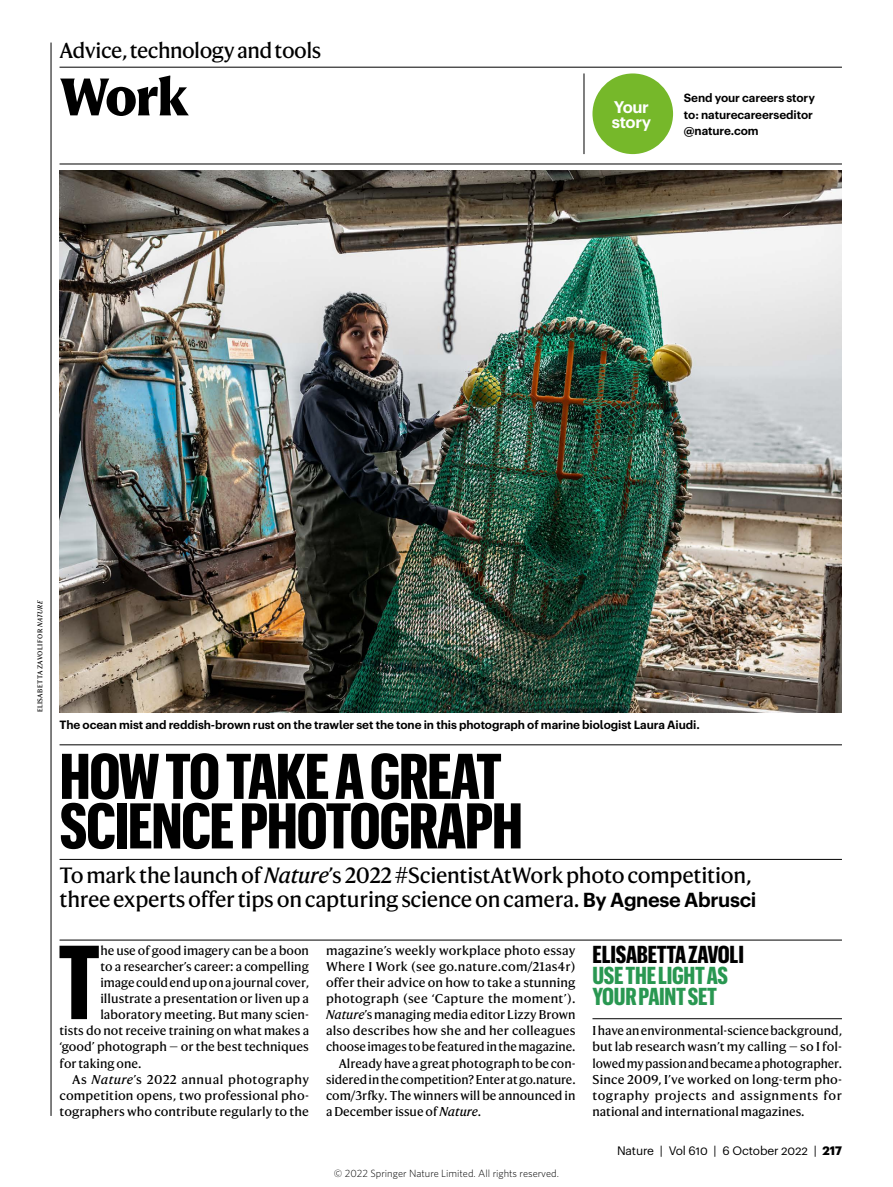
<style>
.page{position:relative;width:893px;height:1187px;background:#fff}
.page>*{position:absolute;margin:0;border:0;box-sizing:border-box;transform-origin:0 0}
.t1{font:700 102.6px "Graphik X Cond";color:#000}
.t2{font:700 63px/49.5px "Graphik X Cond";letter-spacing:-.02em;color:#000}
.t3{font:800 51px "Harding";color:#000}
.t4{font:700 24px/21px "Graphik X Cond";letter-spacing:-.01em;color:#299751}
.t5{font:700 24px "Graphik X Cond";letter-spacing:-.01em;color:#000}
.t6{font:21.3px/24.5px "Harding Text";letter-spacing:-.015em;color:#000}
.t7{font:21px "Harding Text";letter-spacing:-.025em;color:#000}
.t8{font:600 16.5px/15px "Graphik Naturel";letter-spacing:-.025em;color:#fff}
.t9{font:12.3px/16.2px "Harding Text";color:#000;text-align:justify}
.t10{font:12.3px "Harding Text";letter-spacing:.02em;color:#000}
.t11{font:12.3px "Harding Text";letter-spacing:.03em;color:#000}
.t12{font:12px "Graphik Naturel";letter-spacing:-.01em;color:#000}
.t13{font:600 11.7px/16.2px "Graphik Naturel";letter-spacing:-.005em;color:#000}
.t14{font:300 10.5px "Whitney";color:#000}
.t15{font:6.75px "Harding Text";letter-spacing:.05em;color:#000}
.s1{font-style:italic}
.s2{font-family:"Graphik Naturel";font-weight:600;font-size:19.8px}
.s3{font-weight:700}
</style>
<div class="page">
<hr style="left:60px;top:859px;width:782px;height:1px;background:#000">
<hr style="left:60px;top:939px;width:782px;height:1px;background:#000">
<img style="left:60px;top:170px;width:782px;height:542px">
<hr style="left:60px;top:744px;width:782px;height:1px;background:#000">
<hr style="left:592px;top:1018px;width:250px;height:1px;background:#000">
<hr style="left:51px;top:43px;width:1px;height:1072px;background:#000">
<hr style="left:60px;top:164px;width:782px;height:1px;background:#000">
<hr style="left:60px;top:67px;width:782px;height:1px;background:#000">
<div style="left:592px;top:73px;width:81px;height:81px;background:#76b82a;border-radius:50%"></div>
<hr style="left:584px;top:73px;width:1px;height:81px;background:#000">
<h3 class="t7" style="left:60px;top:37px;width:263px">Advice, technology and tools</h3>
<h3 class="t3" style="left:60px;top:65px;width:131px">Work</h3>
<h3 class="t8" style="left:612px;top:98px;width:41px">Your story</h3>
<p class="t13" style="left:684px;top:89px;width:133px">Send your careers story to: naturecareerseditor @nature.com</p>
<p class="t15" style="left:36px;top:712px;width:114px;rotate:-90deg">ELISABETTA ZAVOLI FOR <span class="s1">NATURE</span></p>
<p class="t13" style="left:60px;top:715px;width:642px">The ocean mist and reddish-brown rust on the trawler set the tone in this photograph of marine biologist Laura Aiudi.</p>
<h2 class="t2" style="left:60px;top:746px;width:465px">HOW TO TAKE A GREAT<br>SCIENCE PHOTOGRAPH</h2>
<h3 class="t6" style="left:60px;top:862px;width:698px">To mark the launch of <span class="s1">Nature</span>’s 2022 #ScientistAtWork photo competition, three experts offer tips on capturing science on camera. <span class="s2">By Agnese Abrusci</span></h3>
<p class="t9" style="left:326px;top:942px;width:251px">magazine’s weekly workplace photo essay</p>
<p class="t9" style="left:326px;top:958px;width:251px">Where I Work (see go.nature.com/21as4r)</p>
<p class="t9" style="left:326px;top:974px;width:251px">offer their advice on how to take a stunning</p>
<p class="t10" style="left:326px;top:991px;width:251px">photograph (see ‘Capture the moment’).</p>
<p class="t9" style="left:326px;top:1006px;width:251px"><span class="s1">Nature</span>’s managing media editor Lizzy Brown</p>
<p class="t9" style="left:326px;top:1022px;width:251px">also describes how she and her colleagues</p>
<p class="t9" style="left:326px;top:1038px;width:251px">choose images to be featured in the magazine.</p>
<p class="t9" style="left:339px;top:1055px;width:238px">Already have a great photograph to be con-</p>
<p class="t9" style="left:326px;top:1071px;width:251px">sidered in the competition? Enter at go.nature.</p>
<p class="t9" style="left:326px;top:1087px;width:251px">com/3rfky. The winners will be announced in</p>
<p class="t9" style="left:326px;top:1103px;width:157px">a December issue of <span class="s1">Nature</span>.</p>
<h1 class="t1" style="left:58px;top:909px;width:44px">T</h1>
<p class="t9" style="left:100px;top:942px;width:210px">he use of good imagery can be a boon</p>
<h3 class="t5" style="left:592px;top:936px;width:153px">ELISABETTA ZAVOLI</h3>
<h3 class="t4" style="left:592px;top:962px;width:137px">USE THE LIGHT AS<br>YOUR PAINT SET</h3>
<p class="t9" style="left:592px;top:1022px;width:251px">I have an environmental-science background, but lab research wasn’t my calling — so I fol&shy;lowed my passion and became a photographer.<br>Since 2009, I’ve worked on long-term pho&shy;tography projects and assignments for national and international magazines.</p>
<p class="t9" style="left:100px;top:958px;width:210px">to a researcher’s career: a compelling</p>
<p class="t9" style="left:100px;top:974px;width:210px">image could end up on a journal cover,</p>
<p class="t9" style="left:100px;top:990px;width:210px">illustrate a presentation or liven up a</p>
<p class="t9" style="left:100px;top:1006px;width:210px">laboratory meeting. But many scien-</p>
<p class="t9" style="left:60px;top:1022px;width:251px">tists do not receive training on what makes a</p>
<p class="t9" style="left:60px;top:1038px;width:251px">‘good’ photograph — or the best techniques</p>
<p class="t9" style="left:60px;top:1055px;width:83px">for taking one.</p>
<p class="t11" style="left:72px;top:1071px;width:238px">As <span class="s1">Nature</span>’s 2022 annual photography</p>
<p class="t9" style="left:60px;top:1087px;width:251px">competition opens, two professional pho-</p>
<p class="t9" style="left:60px;top:1103px;width:251px">tographers who contribute regularly to the</p>
<p class="t14" style="left:334px;top:1166px;width:226px">© 2022 Springer Nature Limited. All rights reserved.</p>
<p class="t12" style="left:617px;top:1141px;width:226px">Nature | Vol 610 | 6 October 2022 | <span class="s3">217</span></p>
</div>
